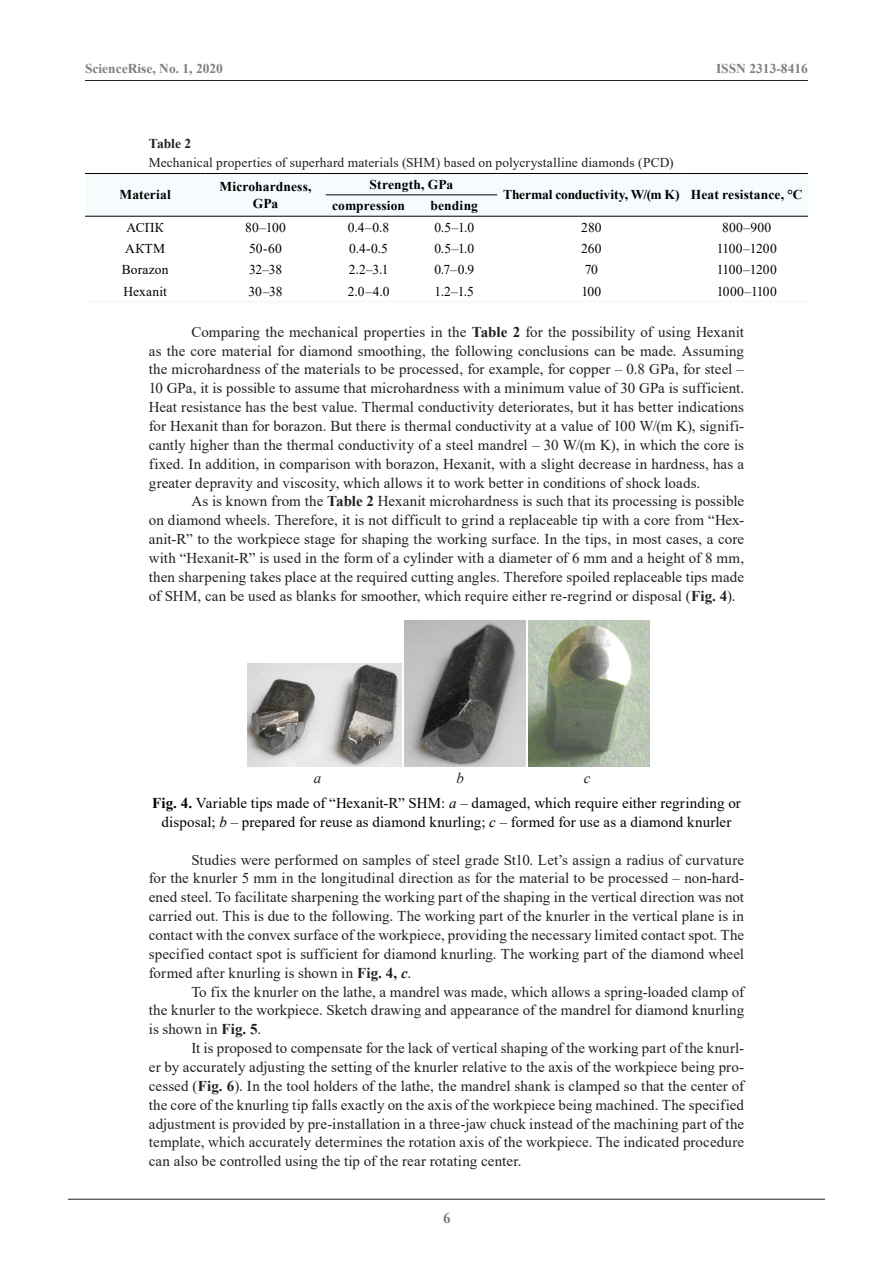
<style>
.page{position:relative;width:893px;height:1263px;background:#fff}
.page>*{position:absolute;margin:0;border:0;box-sizing:border-box;transform-origin:0 0}
.Текст{font:15px/18.9px "Times New Roman";letter-spacing:.005em;color:#231f20;text-align:justify}
.Подпись_рисунка{font:15px/18.9px "Times New Roman";letter-spacing:.005em;color:#000;text-align:center}
.Подпись_рисунка-2{font:italic 15px "Times New Roman";color:#231f20}
.t1{font:700 15px "Times New Roman";color:#7f7f7f}
.Сама_таблица{font:13.5px "Times New Roman";letter-spacing:.005em;color:#000}
.Сама_таблица-2{font:700 13.5px/16.2px "Times New Roman";letter-spacing:.005em;color:#000;text-align:center}
.Название_таблицы{font:13.5px "Times New Roman";letter-spacing:.01em;color:#231f20}
.t2{font:700 13.5px "Times New Roman";color:#7f7f7f}
.Таблица{font:700 13.5px "Times New Roman";color:#231f20}
.s1{font-weight:700}
.s2{font-style:italic}
.s3{font-weight:700;font-style:italic}
</style>
<div class="page">
<hr style="left:68px;top:1199px;width:757px;height:1px;background:#231f20">
<hr style="left:85px;top:80px;width:723px;height:1px;background:#231f20">
<div style="left:85px;top:194px;width:723px;height:22px;background:#f6fbfe"></div>
<hr style="left:85px;top:173px;width:120px;height:1px;background:#000">
<hr style="left:205px;top:173px;width:121px;height:1px;background:#000">
<hr style="left:85px;top:216px;width:120px;height:1px;background:#000">
<hr style="left:205px;top:216px;width:121px;height:1px;background:#000">
<hr style="left:326px;top:173px;width:85px;height:1px;background:#000">
<hr style="left:411px;top:173px;width:86px;height:1px;background:#000">
<hr style="left:497px;top:173px;width:189px;height:1px;background:#000">
<hr style="left:686px;top:173px;width:122px;height:1px;background:#000">
<hr style="left:497px;top:216px;width:189px;height:1px;background:#000">
<hr style="left:686px;top:216px;width:122px;height:1px;background:#000">
<hr style="left:326px;top:194px;width:85px;height:1px;background:#000">
<hr style="left:411px;top:194px;width:86px;height:1px;background:#000">
<hr style="left:326px;top:216px;width:85px;height:1px;background:#000">
<hr style="left:411px;top:216px;width:86px;height:1px;background:#000">
<hr style="left:85px;top:300px;width:120px;height:3px;background:#f6fbfe">
<hr style="left:205px;top:300px;width:121px;height:3px;background:#f6fbfe">
<hr style="left:326px;top:300px;width:85px;height:3px;background:#f6fbfe">
<hr style="left:411px;top:300px;width:86px;height:3px;background:#f6fbfe">
<hr style="left:497px;top:300px;width:189px;height:3px;background:#f6fbfe">
<hr style="left:686px;top:300px;width:122px;height:3px;background:#f6fbfe">
<img style="left:248px;top:664px;width:154px;height:103px">
<img style="left:404px;top:621px;width:122px;height:146px">
<img style="left:528px;top:621px;width:121px;height:146px">
<p class="t2" style="left:85px;top:59px;width:139px">ScienceRise, No. 1, 2020</p>
<p class="t2" style="left:716px;top:59px;width:93px">ISSN 2313-8416</p>
<p class="Таблица" style="left:149px;top:134px;width:44px">Table 2</p>
<p class="Название_таблицы" style="left:149px;top:153px;width:526px">Mechanical properties of superhard materials (SHM) based on polycrystalline diamonds (PCD)</p>
<p class="Сама_таблица-2" style="left:120px;top:186px;width:53px">Material</p>
<p class="Сама_таблица-2" style="left:219px;top:178px;width:94px">Microhardness,<br>GPa</p>
<p class="Сама_таблица-2" style="left:370px;top:176px;width:85px">Strength, GPa</p>
<p class="Сама_таблица-2" style="left:503px;top:186px;width:178px">Thermal conductivity, W/(m K)</p>
<p class="Сама_таблица-2" style="left:691px;top:186px;width:113px">Heat resistance, °С</p>
<p class="Сама_таблица-2" style="left:332px;top:197px;width:74px">compression</p>
<p class="Сама_таблица-2" style="left:431px;top:197px;width:49px">bending</p>
<p class="Сама_таблица" style="left:126px;top:218px;width:39px">АСПК</p>
<p class="Сама_таблица" style="left:245px;top:218px;width:42px">80–100</p>
<p class="Сама_таблица" style="left:348px;top:218px;width:43px">0.4–0.8</p>
<p class="Сама_таблица" style="left:434px;top:218px;width:41px">0.5–1.0</p>
<p class="Сама_таблица" style="left:581px;top:218px;width:22px">280</p>
<p class="Сама_таблица" style="left:722px;top:218px;width:51px">800–900</p>
<p class="Сама_таблица" style="left:125px;top:239px;width:41px">АКТМ</p>
<p class="Сама_таблица" style="left:249px;top:239px;width:34px">50-60</p>
<p class="Сама_таблица" style="left:349px;top:239px;width:40px">0.4-0.5</p>
<p class="Сама_таблица" style="left:434px;top:239px;width:41px">0.5–1.0</p>
<p class="Сама_таблица" style="left:581px;top:239px;width:22px">260</p>
<p class="Сама_таблица" style="left:717px;top:239px;width:61px">1100–1200</p>
<p class="Сама_таблица" style="left:122px;top:260px;width:48px">Borazon</p>
<p class="Сама_таблица" style="left:249px;top:260px;width:35px">32–38</p>
<p class="Сама_таблица" style="left:349px;top:260px;width:41px">2.2–3.1</p>
<p class="Сама_таблица" style="left:434px;top:260px;width:41px">0.7–0.9</p>
<p class="Сама_таблица" style="left:585px;top:260px;width:15px">70</p>
<p class="Сама_таблица" style="left:717px;top:260px;width:61px">1100–1200</p>
<p class="Сама_таблица" style="left:124px;top:282px;width:45px">Hexanit</p>
<p class="Сама_таблица" style="left:249px;top:282px;width:35px">30–38</p>
<p class="Сама_таблица" style="left:348px;top:282px;width:43px">2.0–4.0</p>
<p class="Сама_таблица" style="left:435px;top:282px;width:41px">1.2–1.5</p>
<p class="Сама_таблица" style="left:581px;top:282px;width:21px">100</p>
<p class="Сама_таблица" style="left:717px;top:282px;width:61px">1000–1100</p>
<p class="Текст" style="left:149px;top:322px;width:597px;text-indent:43px">Comparing the mechanical properties in the <span class="s1">Table 2</span> for the possibility of using Hexanit as the core material for diamond smoothing, the following conclusions can be made. Assuming the microhardness of the materials to be processed, for example, for copper – 0.8 GPa, for steel – 10 GPa, it is possible to assume that microhardness with a minimum value of 30 GPa is sufficient.<br>Heat resistance has the best value. Thermal conductivity deteriorates, but it has better indications for Hexanit than for borazon. But there is thermal conductivity at a value of 100 W/(m K), signifi&shy;cantly higher than the thermal conductivity of a steel mandrel – 30 W/(m K), in which the core is fixed. In addition, in comparison with borazon, Hexanit, with a slight decrease in hardness, has a greater depravity and viscosity, which allows it to work better in conditions of shock loads.</p>
<p class="Текст" style="left:149px;top:491px;width:597px;text-indent:43px">As is known from the <span class="s1">Table 2</span> Hexanit microhardness is such that its processing is possible on diamond wheels. Therefore, it is not difficult to grind a replaceable tip with a core from “Hex&shy;anit-R” to the workpiece stage for shaping the working surface. In the tips, in most cases, a core with “Hexanit-R” is used in the form of a cylinder with a diameter of 6 mm and a height of 8 mm, then sharpening takes place at the required cutting angles. Therefore spoiled replaceable tips made of SHM, can be used as blanks for smoother, which require either re-regrind or disposal (<span class="s1">Fig. 4</span>).</p>
<p class="Подпись_рисунка-2" style="left:314px;top:768px;width:9px">a</p>
<p class="Подпись_рисунка-2" style="left:456px;top:768px;width:9px">b</p>
<p class="Подпись_рисунка-2" style="left:584px;top:768px;width:8px">c</p>
<p class="Подпись_рисунка" style="left:152px;top:793px;width:590px"><span class="s1">Fig. 4.</span> Variable tips made of “Hexanit-R” SHM: <span class="s2">a</span> – damaged, which require either regrinding or disposal; <span class="s2">b</span> – prepared for reuse as diamond knurling; <span class="s2">c</span> – formed for use as a diamond knurler</p>
<p class="Текст" style="left:149px;top:850px;width:597px;text-indent:43px">Studies were performed on samples of steel grade St10. Let’s assign a radius of curvature for the knurler 5 mm in the longitudinal direction as for the material to be processed – non-hard&shy;ened steel. To facilitate sharpening the working part of the shaping in the vertical direction was not carried out. This is due to the following. The working part of the knurler in the vertical plane is in contact with the convex surface of the workpiece, providing the necessary limited contact spot. The specified contact spot is sufficient for diamond knurling. The working part of the diamond wheel formed after knurling is shown in <span class="s1">Fig. 4,</span> <span class="s3">c</span>.</p>
<p class="Текст" style="left:149px;top:982px;width:597px;text-indent:43px">To fix the knurler on the lathe, a mandrel was made, which allows a spring-loaded clamp of the knurler to the workpiece. Sketch drawing and appearance of the mandrel for diamond knurling is shown in <span class="s1">Fig. 5</span>.</p>
<p class="Текст" style="left:149px;top:1038px;width:597px;text-indent:43px">It is proposed to compensate for the lack of vertical shaping of the working part of the knurl&shy;er by accurately adjusting the setting of the knurler relative to the axis of the workpiece being pro&shy;cessed (<span class="s1">Fig. 6</span>). In the tool holders of the lathe, the mandrel shank is clamped so that the center of the core of the knurling tip falls exactly on the axis of the workpiece being machined. The specified adjustment is provided by pre-installation in a three-jaw chuck instead of the machining part of the template, which accurately determines the rotation axis of the workpiece. The indicated procedure can also be controlled using the tip of the rear rotating center.</p>
<p class="t1" style="left:443px;top:1207px;width:9px">6</p>
</div>
